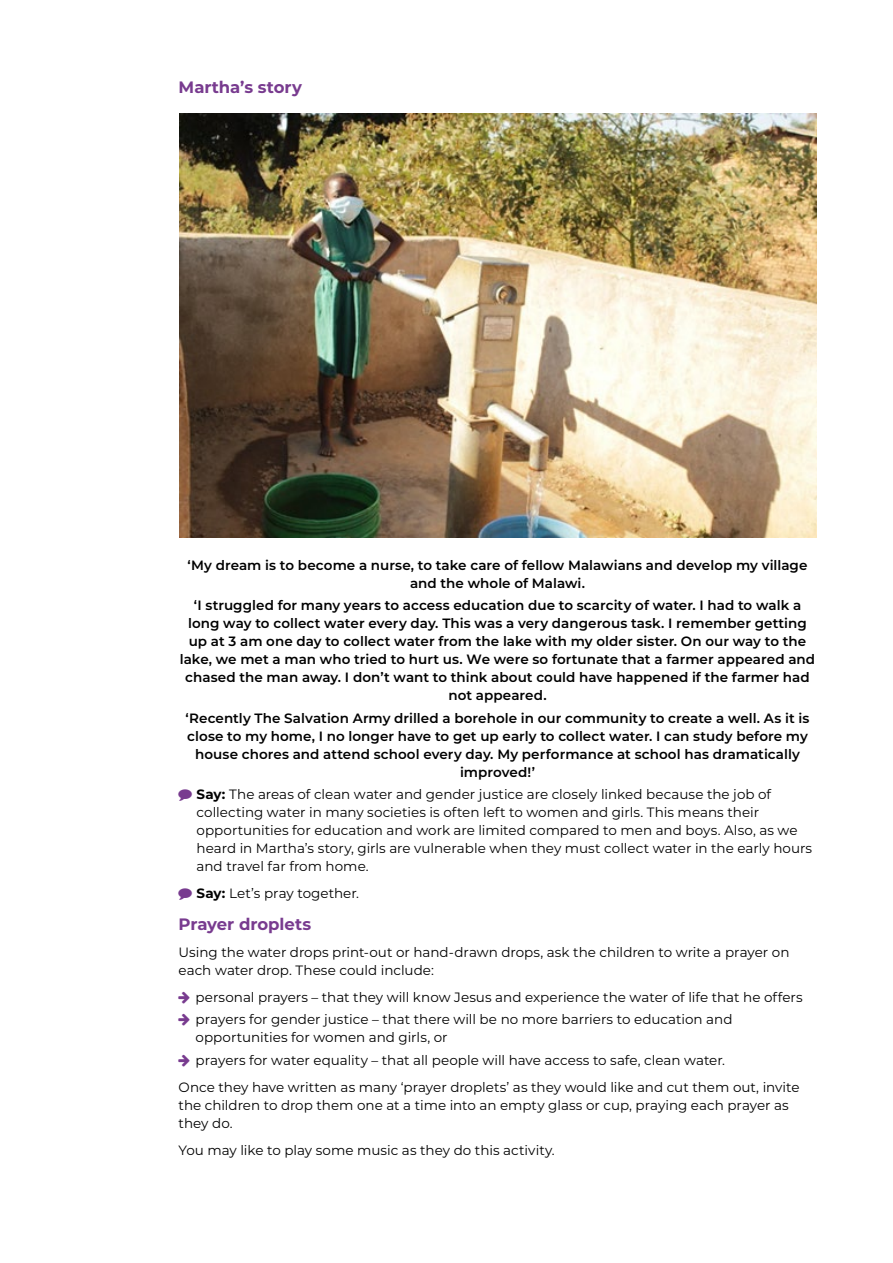
<style>
.page{position:relative;width:893px;height:1263px;background:#fff}
.page>*{position:absolute;margin:0;border:0;box-sizing:border-box;transform-origin:0 0}
.Ldrs_-_h3{font:700 16.5px "Montserrat";color:#783b8f}
.t1{font:13.5px/18px "Montserrat";color:#000}
.p_-_bible{font:600 13.5px/18px "Montserrat";letter-spacing:.005em;color:#000;text-align:center}
.s1{font-weight:700}
</style>
<div class="page">
<img style="left:179px;top:113px;width:637px;height:424px">
<p class="Ldrs_-_h3" style="left:179px;top:75px;width:125px">Martha’s story</p>
<p class="p_-_bible" style="left:188px;top:555px;width:621px">‘My dream is to become a nurse, to take care of fellow Malawians and develop my village and the whole of Malawi.</p>
<p class="p_-_bible" style="left:180px;top:596px;width:637px">‘I struggled for many years to access education due to scarcity of water. I had to walk a long way to collect water every day. This was a very dangerous task. I remember getting up at 3 am one day to collect water from the lake with my older sister. On our way to the lake, we met a man who tried to hurt us. We were so fortunate that a farmer appeared and chased the man away. I don’t want to think about could have happened if the farmer had not appeared.</p>
<p class="p_-_bible" style="left:186px;top:708px;width:625px">‘Recently The Salvation Army drilled a borehole in our community to create a well. As it is close to my home, I no longer have to get up early to collect water. I can study before my house chores and attend school every day. My performance at school has dramatically improved!’</p>
<p class="t1" style="left:197px;top:785px;width:617px"><span class="s1">Say:</span> The areas of clean water and gender justice are closely linked because the job of collecting water in many societies is often left to women and girls. This means their opportunities for education and work are limited compared to men and boys. Also, as we heard in Martha’s story, girls are vulnerable when they must collect water in the early hours and travel far from home.</p>
<p class="t1" style="left:197px;top:884px;width:164px"><span class="s1">Say:</span> Let’s pray together.</p>
<p class="Ldrs_-_h3" style="left:179px;top:912px;width:134px">Prayer droplets</p>
<p class="t1" style="left:179px;top:942px;width:612px">Using the water drops print-out or hand-drawn drops, ask the children to write a prayer on each water drop. These could include:</p>
<p class="t1" style="left:196px;top:987px;width:608px">personal prayers – that they will know Jesus and experience the water of life that he offers</p>
<p class="t1" style="left:196px;top:1010px;width:538px">prayers for gender justice – that there will be no more barriers to education and opportunities for women and girls, or</p>
<p class="t1" style="left:196px;top:1050px;width:531px">prayers for water equality – that all people will have access to safe, clean water.</p>
<p class="t1" style="left:179px;top:1077px;width:622px">Once they have written as many ‘prayer droplets’ as they would like and cut them out, invite the children to drop them one at a time into an empty glass or cup, praying each prayer as they do.</p>
<p class="t1" style="left:179px;top:1140px;width:378px">You may like to play some music as they do this activity.</p>
</div>
